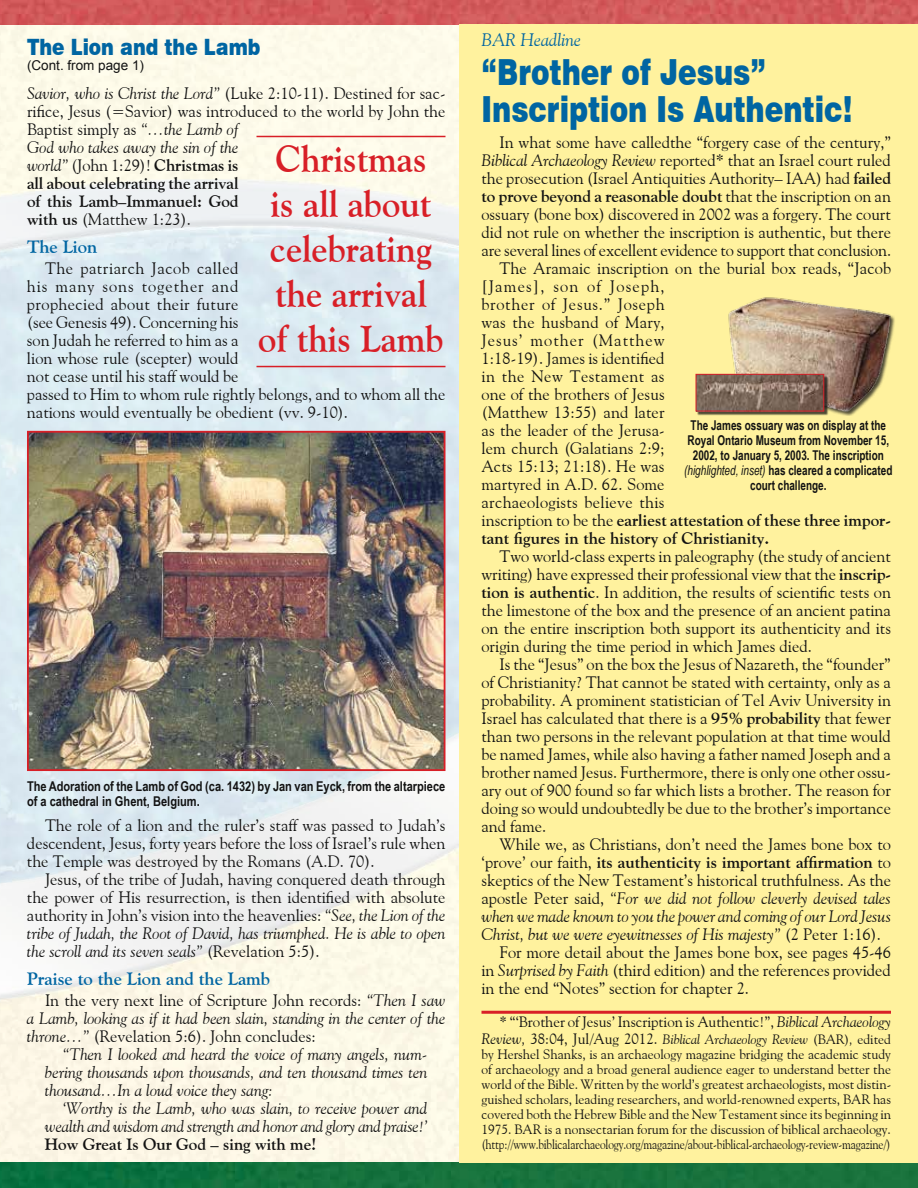
<style>
.page{position:relative;width:918px;height:1188px;background:#fff}
.page>*{position:absolute;margin:0;border:0;box-sizing:border-box;transform-origin:0 0}
.t1{font:700 37.5px/45px "Goudy Old Style BT";color:#d81f27;text-align:center;scale:.94 1}
.t2{font:900 36px/37.5px "Swiss 721 BT";color:#0065a2;scale:.78 1}
.t3{font:900 22.5px "Swiss 721 BT";color:#0065a2;scale:.83 1}
.t4{font:700 18px "Goudy Old Style BT";color:#0065a2}
.t5{font:italic 18px "Goudy Old Style BT";color:#0065a2}
.t6{font:16.5px/18px "Goudy Old Style BT";color:#121212;text-align:justify}
.t7{font:italic 16.5px/18px "Goudy Old Style BT";color:#121212;text-align:justify}
.t8{font:700 16.5px "Goudy Old Style BT";color:#121212}
.t9{font:16.5px "Goudy Old Style BT";letter-spacing:.02em;color:#121212}
.t10{font:16.5px "Goudy Old Style BT";letter-spacing:.04em;color:#121212}
.t11{font:16.5px "Goudy Old Style BT";letter-spacing:.075em;color:#121212}
.t12{font:16.5px "Goudy Old Style BT";letter-spacing:.06em;color:#121212}
.t13{font:16.5px "Goudy Old Style BT";letter-spacing:.025em;color:#121212}
.t14{font:15px "Goudy Old Style BT";color:#121212}
.t15{font:13.5px/15px "Goudy Old Style BT";letter-spacing:-.01em;color:#121212;text-align:justify}
.t16{font:700 13.5px/15px "Arial Narrow";color:#121212;text-align:center;scale:.9 1}
.t17{font:700 13.5px/15px "Arial Narrow";color:#121212}
.t18{font:13.5px "Arial";color:#121212}
.s1{font-style:italic}
.s2{font-weight:700}
.s3{font-style:normal}
.s4{font-weight:400}
.s5{font-style:italic;font-size:15px}
.s6{font-size:15px}
.s7{font-weight:400;font-style:italic}
</style>
<div class="page">
<img style="left:0;top:24px;width:459px;height:1139px">
<img style="left:0;top:0;width:918px;height:24px">
<img style="left:0;top:1163px;width:918px;height:25px">
<div style="left:459px;top:24px;width:459px;height:1139px;background:#fff29e"></div>
<hr style="left:256px;top:136px;width:190px;height:1px;background:#d81f27">
<hr style="left:256px;top:366px;width:190px;height:1px;background:#d81f27">
<hr style="left:482px;top:1011px;width:409px;height:3px;background:#d81f27">
<div style="left:729px;top:297px;width:167px;height:119px;background:#121212;opacity:.75"></div>
<img style="left:698px;top:297px;width:196px;height:115px">
<div style="left:697px;top:376px;width:132px;height:40px;background:#121212;opacity:.75"></div>
<img style="left:698px;top:376px;width:124px;height:33px">
<div style="left:696px;top:374px;width:128px;height:37px;border:1px solid #d81f27"></div>
<img style="left:30px;top:434px;width:413px;height:334px">
<div style="left:27px;top:431px;width:419px;height:340px;border:2px solid #d81f27"></div>
<h3 class="t3" style="left:27px;top:33px;width:283px">The Lion and the Lamb</h3>
<p class="t18" style="left:27px;top:56px;width:119px">(Cont. from page 1)</p>
<p class="t6" style="left:27px;top:84px;width:420px;text-align:left"><span class="s1">Savior, who is Christ the Lord”</span> (Luke 2:10-11). Destined for sac&shy;rifice, Jesus (=Savior) was introduced to the world by John the Baptist simply as <span class="s1">“…the Lamb of<br>God who takes away the sin of the<br>world”</span> (John 1:29)! <span class="s2">Christmas is<br>all about celebrating the arrival<br>of this Lamb–Immanuel: God<br>with us</span> (Matthew 1:23).</p>
<p class="t4" style="left:27px;top:235px;width:72px">The Lion</p>
<p class="t6" style="left:27px;top:259px;width:420px;text-align:left;text-indent:18px">The patriarch Jacob called<br>his many sons together and<br>prophecied about their future<br>(see Genesis 49). Concerning his<br>son Judah he referred to him as a<br>lion whose rule (scepter) would<br>not cease until his staff would be<br>passed to Him to whom rule rightly belongs, and to whom all the nations would eventually be obedient (vv. 9-10).</p>
<h1 class="t1" style="left:258px;top:136px;width:199px">Christmas<br>is all about celebrating the arrival of this Lamb</h1>
<p class="t17" style="left:27px;top:778px;width:420px">The Adoration of the Lamb of God (ca. 1432) by Jan van Eyck, from the altarpiece of a cathedral in Ghent, Belgium.</p>
<p class="t6" style="left:27px;top:816px;width:420px;text-indent:18px">The role of a lion and the ruler’s staff was passed to Judah’s descendent, Jesus, forty years before the loss of Israel’s rule when the Temple was destroyed by the Romans (A.D. 70).</p>
<p class="t6" style="left:27px;top:870px;width:420px;text-indent:18px">Jesus, of the tribe of Judah, having conquered death through the power of His resurrection, is then identified with absolute authority in John’s vision into the heavenlies: <span class="s1">“See, the Lion of the tribe of Judah, the Root of David, has triumphed. He is able to open the scroll and its seven seals”</span> (Revelation 5:5).</p>
<p class="t4" style="left:27px;top:967px;width:245px">Praise to the Lion and the Lamb</p>
<p class="t7" style="left:27px;top:991px;width:420px;text-indent:18px"><span class="s3">In the very next line of Scripture John records:</span> “Then I saw a Lamb, looking as if it had been slain, standing in the center of the throne…” <span class="s3">(Revelation 5:6). John concludes:</span></p>
<p class="t7" style="left:45px;top:1045px;width:384px;text-indent:18px">“Then I looked and heard the voice of many angels, num&shy;bering thousands upon thousands, and ten thousand times ten thousand…In a loud voice they sang:</p>
<p class="t7" style="left:45px;top:1099px;width:384px;text-align:right">‘Worthy is the Lamb, who was slain, to receive power and wealth and wisdom and strength and honor and glory and praise!’</p>
<p class="t8" style="left:45px;top:1134px;width:273px">How Great Is Our God – sing with me!</p>
<p class="t5" style="left:482px;top:29px;width:101px">BAR Headline</p>
<h2 class="t2" style="left:482px;top:53px;width:478px">“Brother of Jesus”<br>Inscription Is Authentic!</h2>
<p class="t6" style="left:500px;top:133px;width:393px">In what some have calledthe “forgery case of the century,”</p>
<p class="t6" style="left:481px;top:151px;width:411px"><span class="s1">Biblical Archaeology Review</span> reported* that an Israel court ruled</p>
<p class="t6" style="left:481px;top:169px;width:411px">the prosecution (Israel Antiquities Authority– IAA) had <span class="s2">failed</span></p>
<p class="t8" style="left:481px;top:186px;width:411px">to prove beyond a reasonable doubt <span class="s4">that the inscription on an</span></p>
<p class="t6" style="left:481px;top:205px;width:411px">ossuary (bone box) discovered in 2002 was a forgery. The court</p>
<p class="t6" style="left:481px;top:223px;width:411px">did not rule on whether the inscription is authentic, but there</p>
<p class="t6" style="left:481px;top:241px;width:411px">are several lines of excellent evidence to support that conclusion.</p>
<p class="t6" style="left:500px;top:259px;width:393px">The Aramaic inscription on the burial box reads, “Jacob</p>
<p class="t11" style="left:481px;top:276px;width:185px">[James], son of Joseph,</p>
<p class="t10" style="left:481px;top:294px;width:185px">brother of Jesus.” Joseph</p>
<p class="t6" style="left:481px;top:313px;width:185px">was the husband of Mary,</p>
<p class="t12" style="left:481px;top:330px;width:185px">Jesus’ mother (Matthew</p>
<p class="t6" style="left:481px;top:349px;width:185px">1:18-19). James is identified</p>
<p class="t13" style="left:481px;top:366px;width:185px">in the New Testament as</p>
<p class="t6" style="left:481px;top:385px;width:185px">one of the brothers of Jesus</p>
<p class="t6" style="left:481px;top:403px;width:185px">(Matthew 13:55) and later</p>
<p class="t6" style="left:481px;top:421px;width:185px">as the leader of the Jerusa-</p>
<p class="t6" style="left:481px;top:439px;width:185px">lem church (Galatians 2:9;</p>
<p class="t6" style="left:481px;top:457px;width:185px">Acts 15:13; 21:18). He was</p>
<p class="t6" style="left:481px;top:475px;width:185px">martyred in A.D. 62. Some</p>
<p class="t9" style="left:481px;top:492px;width:185px">archaeologists believe this</p>
<p class="t8" style="left:481px;top:510px;width:411px"><span class="s4">inscription to be the</span> earliest attestation of these three impor-</p>
<p class="t8" style="left:481px;top:528px;width:289px">tant figures in the history of Christianity.</p>
<p class="t6" style="left:481px;top:547px;width:411px;text-indent:18px">Two world-class experts in paleography (the study of ancient writing) have expressed their professional view that the <span class="s2">inscrip&shy;tion is authentic</span>. In addition, the results of scientific tests on the limestone of the box and the presence of an ancient patina on the entire inscription both support its authenticity and its origin during the time period in which James died.</p>
<p class="t6" style="left:481px;top:655px;width:411px;text-indent:18px">Is the “Jesus” on the box the Jesus of Nazareth, the “founder” of Christianity? That cannot be stated with certainty, only as a probability. A prominent statistician of Tel Aviv University in Israel has calculated that there is a <span class="s2">95% probability</span> that fewer than two persons in the relevant population at that time would be named James, while also having a father named Joseph and a brother named Jesus. Furthermore, there is only one other ossu&shy;ary out of 900 found so far which lists a brother. The reason for doing so would undoubtedly be due to the brother’s importance and fame.</p>
<p class="t6" style="left:500px;top:835px;width:393px">While we, as Christians, don’t need the James bone box to</p>
<p class="t8" style="left:481px;top:852px;width:411px"><span class="s4">‘prove’ our faith,</span> its authenticity is important affirmation <span class="s4">to</span></p>
<p class="t6" style="left:481px;top:871px;width:411px">skeptics of the New Testament’s historical truthfulness. As the</p>
<p class="t7" style="left:481px;top:889px;width:411px"><span class="s3">apostle Peter said,</span> “For we did not follow cleverly devised tales</p>
<p class="t7" style="left:481px;top:907px;width:411px">when we made known to you the power and coming of our Lord Jesus</p>
<p class="t7" style="left:481px;top:925px;width:401px">Christ, but we were eyewitnesses of His majesty” <span class="s3">(2 Peter 1:16).</span></p>
<p class="t6" style="left:500px;top:943px;width:393px">For more detail about the James bone box, see pages 45-46</p>
<p class="t6" style="left:481px;top:961px;width:411px">in <span class="s1">Surprised by Faith</span> (third edition) and the references provided</p>
<p class="t6" style="left:481px;top:979px;width:269px">in the end “Notes” section for chapter 2.</p>
<p class="t14" style="left:500px;top:1013px;width:393px">* “‘Brother of Jesus’ Inscription is Authentic!”, <span class="s1">Biblical Archaeology</span></p>
<p class="t15" style="left:481px;top:1031px;width:411px"><span class="s5">Review,</span> <span class="s6">38:04, Jul/Aug 2012.</span> <span class="s1">Biblical Archaeology Review</span> (BAR)<span class="s1">,</span> edited by Hershel Shanks, is an archaeology magazine bridging the academic study of archaeology and a broad general audience eager to understand better the world of the Bible. Written by the world’s greatest archaeologists, most distin&shy;guished scholars, leading researchers, and world-renowned experts, BAR has covered both the Hebrew Bible and the New Testament since its beginning in 1975. BAR is a nonsectarian forum for the discussion of biblical archaeology. (http://www.biblicalarchaeology.org/magazine/about-biblical-archaeology-review-magazine/)</p>
<p class="t16" style="left:684px;top:418px;width:233px">The James ossuary was on display at the Royal Ontario Museum from November 15, 2002, to January 5, 2003. The inscription <span class="s7">(highlighted, inset)</span> has cleared a complicated court challenge.</p>
</div>
